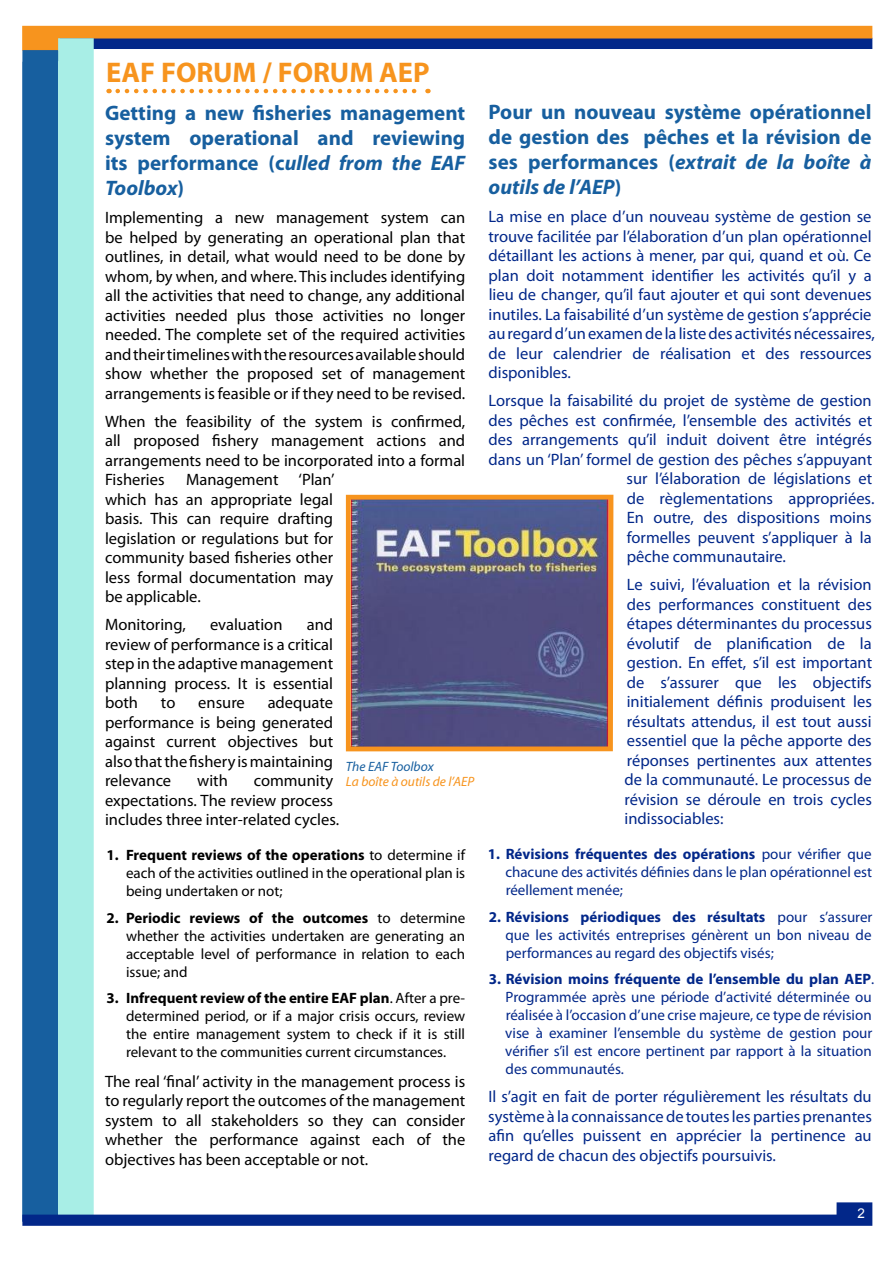
<style>
.page{position:relative;width:893px;height:1263px;background:#fff}
.page>*{position:absolute;margin:0;border:0;box-sizing:border-box;transform-origin:0 0}
.t1{font:700 28.5px "Myriad Pro";color:#f7941e}
.t2{font:700 21px/25.2px "Myriad Pro";color:#175f9f;text-align:justify}
.t3{font:16.5px/19.5px "Myriad Pro";color:#022789;text-align:justify}
.t4{font:16.5px/19.5px "Myriad Pro";color:#000;text-align:justify}
.t5{font:15px/18px "Myriad Pro";color:#022789;text-align:justify}
.t6{font:15px/18px "Myriad Pro";color:#000;text-align:justify}
.t7{font:italic 13.5px "Myriad Pro";color:#f7941e}
.t8{font:italic 13.5px "Myriad Pro";color:#175f9f}
.t9{font:13.5px "Arial";color:#fff}
.s1{font-style:italic}
.s2{font-weight:700}
</style>
<div class="page">
<svg style="left:22px;top:25px;width:851px;height:25px;background:#977057"></svg>
<div style="left:22px;top:50px;width:36px;height:1172px;background:#175f9f"></div>
<div style="left:58px;top:38px;width:36px;height:1177px;background:#a8eee6"></div>
<svg style="left:22px;top:1202px;width:850px;height:24px"></svg>
<svg style="left:118px;top:89px;width:310px;height:4px"></svg>
<img style="left:345px;top:494px;width:269px;height:258px">
<h1 class="t1" style="left:106px;top:54px;width:325px">EAF FORUM / FORUM AEP</h1>
<p class="t2" style="left:105px;top:99px;width:362px">Getting a new fisheries management system operational and reviewing its performance (c<span class="s1">ulled from the EAF Toolbox</span>)</p>
<p class="t4" style="left:105px;top:208px;width:362px">Implementing a new management system can be helped by generating an operational plan that outlines, in detail, what would need to be done by whom, by when, and where. This includes identifying all the activities that need to change, any additional activities needed plus those activities no longer needed. The complete set of the required activities and their timelines with the resources available should show whether the proposed set of management arrangements is feasible or if they need to be revised.</p>
<p class="t4" style="left:105px;top:411px;width:362px">When the feasibility of the system is confirmed, all proposed fishery management actions and arrangements need to be incorporated into a formal Fisheries</p>
<p class="t4" style="left:105px;top:470px;width:231px;text-indent:81px">Management ‘Plan’ which has an appropriate legal basis. This can require drafting legislation or regulations but for community based fisheries other less formal documentation may be applicable.</p>
<p class="t4" style="left:105px;top:615px;width:82px">Monitoring,</p>
<p class="t4" style="left:210px;top:615px;width:74px">evaluation</p>
<p class="t4" style="left:105px;top:615px;width:230px;text-indent:202px">and review of performance is a critical step in the adaptive management planning process. It is essential both</p>
<p class="t4" style="left:105px;top:693px;width:230px;text-indent:163px">adequate performance is being generated against current objectives but also that the fishery is maintaining relevance</p>
<p class="t4" style="left:161px;top:693px;width:16px">to</p>
<p class="t4" style="left:198px;top:693px;width:48px">ensure</p>
<p class="t8" style="left:346px;top:758px;width:89px">The EAF Toolbox</p>
<p class="t7" style="left:346px;top:773px;width:130px">La boîte à outils de l’AEP</p>
<p class="t4" style="left:197px;top:771px;width:32px">with</p>
<p class="t4" style="left:105px;top:771px;width:236px;text-align:left;text-indent:149px">community expectations. The review process includes three inter-related cycles.</p>
<p class="t6" style="left:126px;top:846px;width:341px;text-indent:-20px"><span class="s2">1. Frequent reviews of the operations</span> to determine if each of the activities outlined in the operational plan is being undertaken or not;</p>
<p class="t6" style="left:126px;top:908px;width:341px;text-indent:-20px"><span class="s2">2. Periodic reviews of the outcomes</span> to determine whether the activities undertaken are generating an acceptable level of performance in relation to each issue; and</p>
<p class="t6" style="left:126px;top:989px;width:341px;text-indent:-20px"><span class="s2">3. Infrequent review of the entire EAF plan</span>. After a pre&shy;determined period, or if a major crisis occurs, review the entire management system to check if it is still relevant to the communities current circumstances.</p>
<p class="t4" style="left:105px;top:1071px;width:362px">The real ‘final’ activity in the management process is to regularly report the outcomes of the management system to all stakeholders so they can consider whether the performance against each of the objectives has been acceptable or not.</p>
<p class="t2" style="left:488px;top:98px;width:384px">Pour un nouveau système opérationnel de gestion des pêches et la révision de ses performances (<span class="s1">extrait de la boîte à outils de l’AEP</span>)</p>
<p class="t3" style="left:488px;top:207px;width:388px;text-align:left">La mise en place d’un nouveau système de gestion se trouve facilitée par l’élaboration d’un plan opérationnel détaillant les actions à mener, par qui, quand et où. Ce plan doit notamment identifier les activités qu’il y a lieu de changer, qu’il faut ajouter et qui sont devenues inutiles. La faisabilité d’un système de gestion s’apprécie au regard d’un examen de la liste des activités nécessaires, de leur calendrier de réalisation et des ressources disponibles.</p>
<p class="t3" style="left:488px;top:391px;width:385px">Lorsque la faisabilité du projet de système de gestion</p>
<p class="t3" style="left:488px;top:410px;width:385px">des pêches est confirmée, l’ensemble des activités et</p>
<p class="t3" style="left:488px;top:430px;width:385px">des arrangements qu’il induit doivent être intégrés</p>
<p class="t3" style="left:488px;top:449px;width:385px">dans un ‘Plan’ formel de gestion des pêches s’appuyant</p>
<p class="t3" style="left:626px;top:469px;width:247px">sur l’élaboration de législations et</p>
<p class="t3" style="left:627px;top:488px;width:249px">de règlementations appropriées.</p>
<p class="t3" style="left:627px;top:508px;width:247px">En outre, des dispositions moins</p>
<p class="t3" style="left:627px;top:527px;width:246px">formelles peuvent s’appliquer à la</p>
<p class="t3" style="left:627px;top:547px;width:161px">pêche communautaire.</p>
<p class="t3" style="left:624px;top:575px;width:249px">Le suivi, l’évaluation et la révision des performances constituent des étapes déterminantes du processus évolutif de planification de la gestion. En effet, s’il est important de s’assurer que les objectifs initialement définis produisent les résultats attendus, il est tout aussi essentiel que la pêche apporte des réponses pertinentes aux attentes de la communauté. Le processus de révision se déroule en trois cycles indissociables:</p>
<p class="t5" style="left:505px;top:845px;width:368px;text-indent:-18px"><span class="s2">1. Révisions fréquentes des opérations</span> pour vérifier que chacune des activités définies dans le plan opérationnel est réellement menée;</p>
<p class="t5" style="left:506px;top:907px;width:368px;text-indent:-17px"><span class="s2">2. Révisions périodiques des résultats</span> pour s’assurer que les activités entreprises génèrent un bon niveau de performances au regard des objectifs visés;</p>
<p class="t5" style="left:505px;top:970px;width:370px;text-align:left;text-indent:-16px"><span class="s2">3. Révision moins fréquente de l’ensemble du plan AEP</span>.<br>Programmée après une période d’activité déterminée ou réalisée à l’occasion d’une crise majeure, ce type de révision vise à examiner l’ensemble du système de gestion pour vérifier s’il est encore pertinent par rapport à la situation des communautés.</p>
<p class="t3" style="left:488px;top:1087px;width:385px">Il s’agit en fait de porter régulièrement les résultats du système à la connaissance de toutes les parties prenantes afin qu’elles puissent en apprécier la pertinence au regard de chacun des objectifs poursuivis.</p>
<p class="t9" style="left:858px;top:1204px;width:9px">2</p>
</div>
